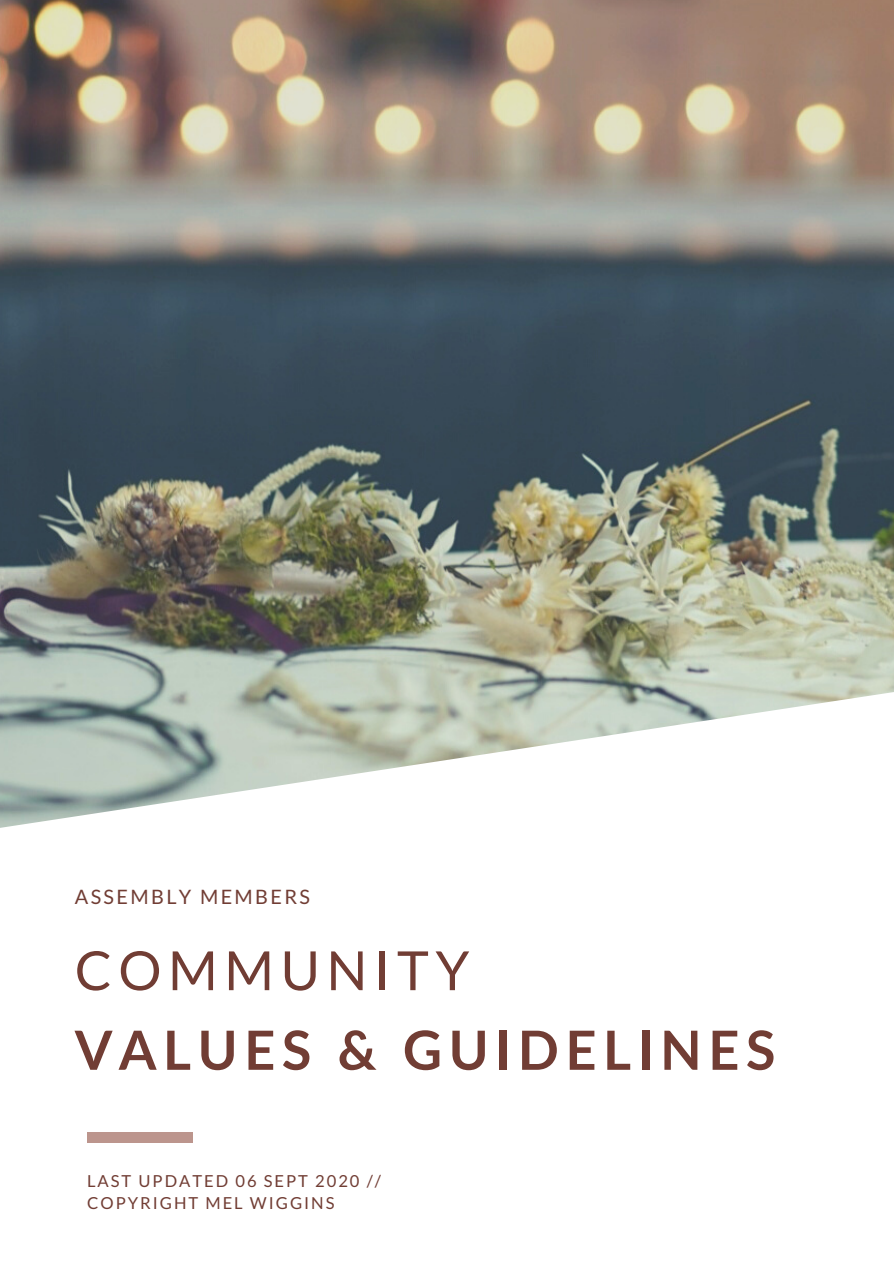
<style>
.page{position:relative;width:894px;height:1264px;background:#fff}
.page>*{position:absolute;margin:0;border:0;box-sizing:border-box;transform-origin:0 0}
.t1{font:700 54px "Lato";letter-spacing:.12em;color:#713d34}
.t2{font:54px "Lato";letter-spacing:.12em;color:#713d34}
.t3{font:19.8px "Lato";letter-spacing:.12em;color:#713d34}
.t4{font:16.5px/22.5px "Lato";letter-spacing:.12em;color:#713d34}
</style>
<div class="page">
<img style="left:0;top:0;width:893px;height:828px">
<div style="left:87px;top:1132px;width:106px;height:10px;background:#bc958d"></div>
<p class="t3" style="left:75px;top:884px;width:237px">ASSEMBLY MEMBERS</p>
<h1 class="t2" style="left:75px;top:936px;width:396px">COMMUNITY</h1>
<h1 class="t1" style="left:75px;top:1016px;width:702px">VALUES &amp; GUIDELINES</h1>
<p class="t4" style="left:87px;top:1168px;width:295px">LAST UPDATED 06 SEPT 2020 //<br>COPYRIGHT MEL WIGGINS</p>
</div>
